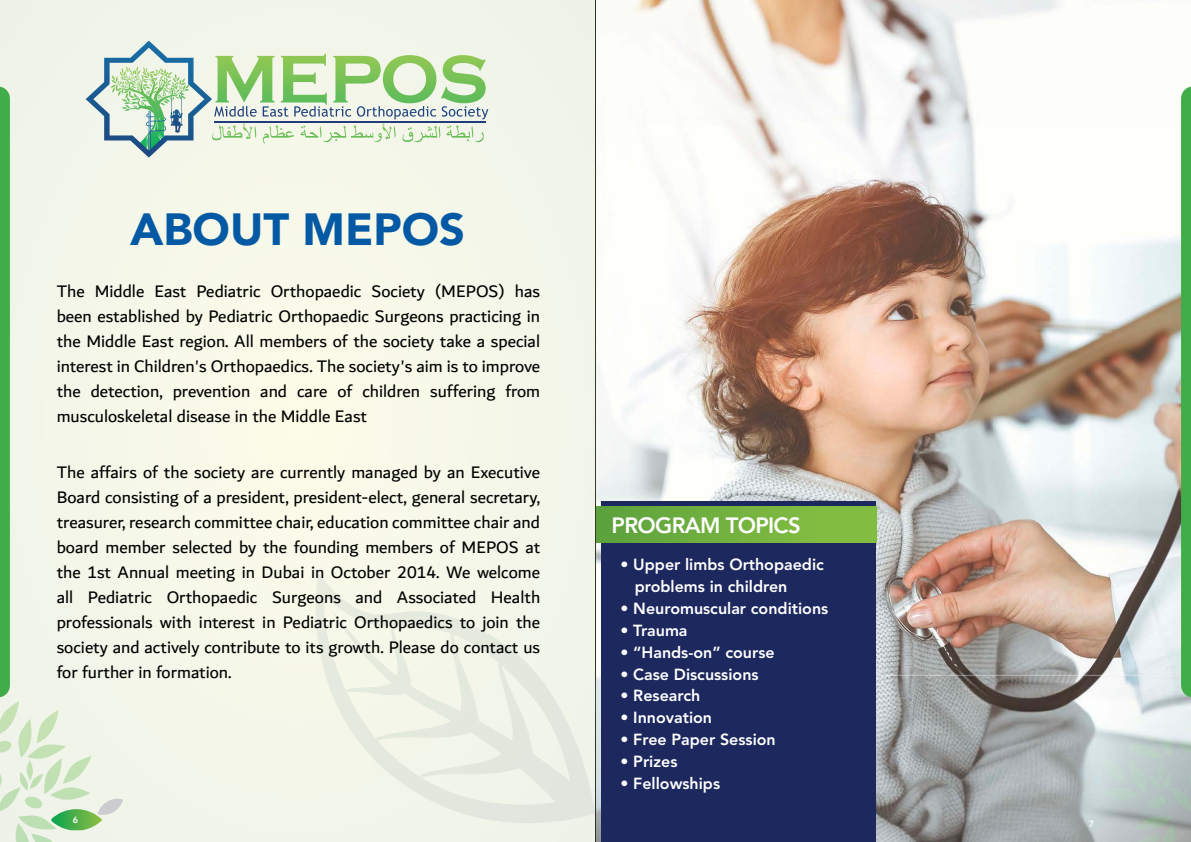
<style>
.page{position:relative;width:1191px;height:842px;background:#fff}
.page>*{position:absolute;margin:0;border:0;box-sizing:border-box;transform-origin:0 0}
.t1{font:900 45px "Avenir";color:#0359a3}
.t2{font:800 22px "Avenir LT Std";letter-spacing:-.03em;color:#fff}
.t3{font:18px/25px "Dubai";color:#000;text-align:justify}
.t4{font:800 16px/21.8px "Avenir LT Std";color:#fff}
.t5{font:800 9px "Avenir LT Std";color:#fff}
</style>
<div class="page">
<div style="left:0;top:0;width:595px;height:842px;background:#f5f7e9"></div>
<svg style="left:316px;top:574px;width:279px;height:249px"></svg>
<svg style="left:229px;top:54px;width:257px;height:63px"></svg>
<svg style="left:243px;top:123px;width:227px;height:15px"></svg>
<hr style="left:214px;top:121px;width:271px;height:1px;background:#223d7b">
<img style="left:597px;top:0;width:594px;height:842px">
<div style="left:601px;top:501px;width:275px;height:340px;background:#1d285e"></div>
<div style="left:596px;top:507px;width:280px;height:35px;background:linear-gradient(to right,#5ea23d,#87c142)"></div>
<svg style="left:0;top:41px;width:212px;height:786px"></svg>
<svg style="left:0;top:701px;width:92px;height:141px"></svg>
<svg style="left:1181px;top:86px;width:10px;height:653px;background:#4db155"></svg>
<h1 class="t1" style="left:130px;top:191px;width:336px">ABOUT MEPOS</h1>
<p class="t3" style="left:57px;top:278px;width:485px">The Middle East Pediatric Orthopaedic Society (MEPOS) has been established by Pediatric Orthopaedic Surgeons practicing in the Middle East region. All members of the society take a special interest in Children's Orthopaedics. The society's aim is to improve the detection, prevention and care of children suffering from musculoskeletal disease in the Middle East</p>
<p class="t3" style="left:57px;top:459px;width:485px">The affairs of the society are currently managed by an Executive Board consisting of a president, president-elect, general secretary, treasurer, research committee chair, education committee chair and board member selected by the founding members of MEPOS at the 1st Annual meeting in Dubai in October 2014. We welcome all Pediatric Orthopaedic Surgeons and Associated Health professionals with interest in Pediatric Orthopaedics to join the society and actively contribute to its growth. Please do contact us for further in formation.</p>
<p class="t5" style="left:73px;top:815px;width:7px">6</p>
<p class="t2" style="left:611px;top:512px;width:191px">PROGRAM TOPICS</p>
<p class="t4" style="left:635px;top:554px;width:191px;text-indent:-14px">• Upper limbs Orthopaedic problems in children</p>
<p class="t4" style="left:620px;top:598px;width:209px">• Neuromuscular conditions</p>
<p class="t4" style="left:620px;top:619px;width:68px">• Trauma</p>
<p class="t4" style="left:620px;top:641px;width:156px">• “Hands-on” course</p>
<p class="t4" style="left:620px;top:663px;width:140px">• Case Discussions</p>
<p class="t4" style="left:620px;top:685px;width:81px">• Research</p>
<p class="t4" style="left:620px;top:707px;width:93px">• Innovation</p>
<p class="t4" style="left:620px;top:729px;width:157px">• Free Paper Session</p>
<p class="t4" style="left:620px;top:750px;width:58px">• Prizes</p>
<p class="t4" style="left:620px;top:772px;width:101px">• Fellowships</p>
<p class="t5" style="left:1088px;top:818px;width:7px">7</p>
</div>
